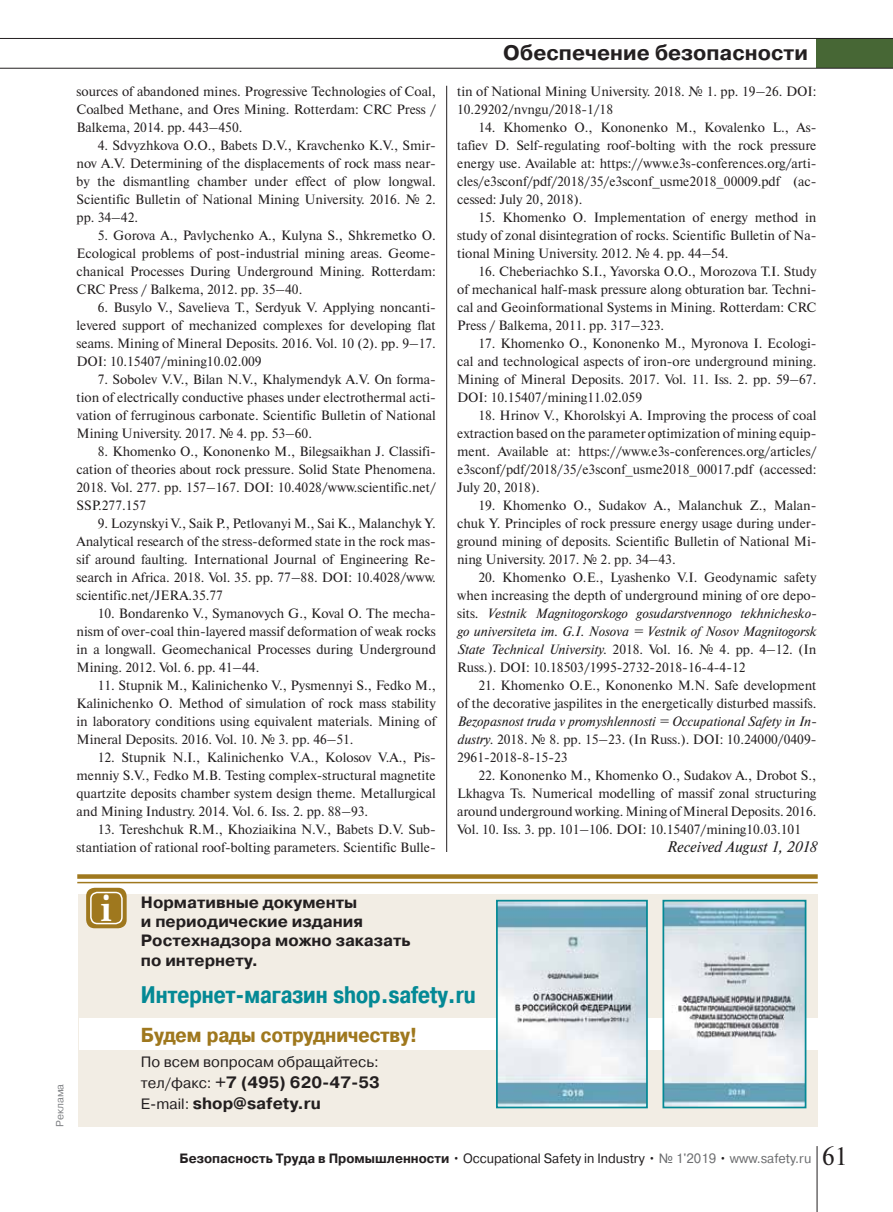
<style>
.page{position:relative;width:893px;height:1212px;background:#fff}
.page>*{position:absolute;margin:0;border:0;box-sizing:border-box;transform-origin:0 0}
.t1{font:700 36.75px "Zapf Elliptical 711 CBT";color:#fff}
.t2{font:700 24px "Pragmatica Cond C";color:#048995}
.t3{font:700 21px "Pragmatica C";color:#231f20}
.t4{font:700 20.25px "Pragmatica Cond C";color:#9f781e;scale:1.11 1}
.t5{font:700 16.5px/21px "Pragmatica C";color:#231f20}
.t6{font:700 16.35px/19px "Pragmatica C";color:#231f20}
.t7{font:italic 15.3px "Newton C";color:#231f20}
.t8{font:15px "Pragmatica C";color:#231f20}
.t9{font:13.5px/18px "Newton C";color:#231f20;text-align:justify}
.t10{font:italic 13.5px/18px "Newton C";color:#231f20;text-align:justify}
.t11{font:700 13.5px "Pragmatica C";color:#231f20;scale:.95 1}
.t12{font:10.5px "Pragmatica C";color:#808285}
.s1{font-style:italic}
.s2{font-style:normal}
.s3{font-weight:400;font-size:15px}
.s4{font-weight:400}
.s5{font-weight:400;color:#6d6e70}
.s6{font-family:"Newton C";font-weight:400;font-size:25.5px}
</style>
<div class="page">
<div style="left:816px;top:39px;width:77px;height:29px;background:#476735"></div>
<hr style="left:817px;top:1146px;width:1px;height:66px;background:#231f20">
<hr style="left:0;top:38px;width:893px;height:1px;background:#231f20">
<hr style="left:0;top:68px;width:893px;height:1px;background:#231f20">
<hr style="left:446px;top:86px;width:1px;height:1041px;background:#231f20">
<div style="left:434px;top:853px;width:23px;height:276px;background:#fff"></div>
<div style="left:78px;top:894px;width:740px;height:233px;background:#f2ede4"></div>
<div style="left:77px;top:874px;width:741px;height:5px;background:#9f781e"></div>
<hr style="left:77px;top:882px;width:741px;height:1px;background:#9f781e">
<div style="left:86px;top:888px;width:41px;height:40px;background:#9f781e;border-radius:9px"></div>
<div style="left:90px;top:892px;width:33px;height:32px;border:2px solid #fff;border-radius:7px"></div>
<div style="left:79px;top:1018px;width:739px;height:32px;background:#fff"></div>
<img style="left:499px;top:903px;width:146px;height:202px">
<div style="left:496px;top:900px;width:152px;height:208px;border:2px solid #048995"></div>
<img style="left:665px;top:903px;width:138px;height:202px">
<div style="left:662px;top:900px;width:144px;height:208px;border:2px solid #048995"></div>
<p class="t9" style="left:77px;top:83px;width:361px">sources of abandoned mines. Progressive Technologies of Coal, Coalbed Methane, and Ores Mining. Rotterdam: CRC Press / Balkema, 2014. pp. 443–450.</p>
<p class="t9" style="left:77px;top:137px;width:361px;text-indent:21px">4. Sdvyzhkova O.O., Babets D.V., Kravchenko K.V., Smir&shy;nov A.V. Determining of the displacements of rock mass near&shy;by the dismantling chamber under effect of plow longwal.<br>Scientific Bulletin of National Mining University. 2016. № 2. pp. 34–42.</p>
<p class="t9" style="left:77px;top:227px;width:361px;text-indent:21px">5. Gorova A., Pavlychenko A., Kulyna S., Shkremetko O.<br>Ecological problems of post-industrial mining areas. Geome&shy;chanical Processes During Underground Mining. Rotterdam:<br>CRC Press / Balkema, 2012. pp. 35–40.</p>
<p class="t9" style="left:77px;top:299px;width:361px;text-indent:21px">6. Busylo V., Savelieva T., Serdyuk V. Applying noncanti&shy;levered support of mechanized complexes for developing flat seams. Mining of Mineral Deposits. 2016. Vol. 10 (2). pp. 9–17.<br>DOI: 10.15407/mining10.02.009</p>
<p class="t9" style="left:77px;top:371px;width:361px;text-indent:21px">7. Sobolev V.V., Bilan N.V., Khalymendyk A.V. Оn forma&shy;tion of electrically conductive phases under electrothermal acti&shy;vation of ferruginous carbonate. Scientific Bulletin of National Mining University. 2017. № 4. pp. 53–60.</p>
<p class="t9" style="left:77px;top:443px;width:361px;text-indent:21px">8. Khomenko O., Kononenko M., Bilegsaikhan J. Classifi&shy;cation of theories about rock pressure. Solid State Phenomena.<br>2018. Vol. 277. pp. 157–167. DOI: 10.4028/www.scientific.net/ SSP.277.157</p>
<p class="t9" style="left:77px;top:515px;width:361px;text-indent:21px">9. Lozynskyi V., Saik P., Petlovanyi M., Sai K., Malanchyk Y.<br>Analytical research of the stress-deformed state in the rock mas&shy;sif around faulting. International Journal of Engineering Re&shy;search in Africa. 2018. Vol. 35. pp. 77–88. DOI: 10.4028/www. scientific.net/JERA.35.77</p>
<p class="t9" style="left:77px;top:605px;width:361px;text-indent:21px">10. Bondarenko V., Symanovych G., Koval O. The mecha&shy;nism of over-coal thin-layered massif deformation of weak rocks in a longwall. Geomechanical Processes during Underground Mining. 2012. Vol. 6. pp. 41–44.</p>
<p class="t9" style="left:77px;top:677px;width:361px;text-indent:21px">11. Stupnik M., Kalinichenko V., Pysmennyi S., Fedko M., Kalinichenko O. Method of simulation of rock mass stability in laboratory conditions using equivalent materials. Mining of Mineral Deposits. 2016. Vol. 10. № 3. pp. 46–51.</p>
<p class="t9" style="left:77px;top:749px;width:361px;text-indent:21px">12. Stupnik N.I., Kalinichenko V.A., Kolosov V.A., Pis&shy;menniy S.V., Fedko M.B. Testing complex-structural magnetite quartzite deposits chamber system design theme. Metallurgical and Mining Industry. 2014. Vol. 6. Iss. 2. pp. 88–93.</p>
<p class="t9" style="left:77px;top:821px;width:361px;text-align:right">13. Tereshchuk R.M., Khoziaikina N.V., Babets D.V. Sub&shy;stantiation of rational roof-bolting parameters. Scientific Bulle-</p>
<h3 class="t3" style="left:503px;top:45px;width:306px">Обеспечение безопасности</h3>
<p class="t9" style="left:457px;top:83px;width:361px">tin of National Mining University. 2018. № 1. pp. 19–26. DOI:<br>10.29202/nvngu/2018-1/18</p>
<p class="t9" style="left:457px;top:119px;width:361px;text-indent:21px">14. Khomenko O., Kononenko M., Kovalenko L., As&shy;tafiev D. Self-regulating roof-bolting with the rock pressure energy use. Available at: https://www.e3s-conferences.org/arti&shy;cles/e3sconf/pdf/2018/35/e3sconf_usme2018_00009.pdf (ac&shy;cessed: July 20, 2018).</p>
<p class="t9" style="left:457px;top:209px;width:361px;text-indent:21px">15. Khomenko O. Implementation of energy method in study of zonal disintegration of rocks. Scientific Bulletin of Na&shy;tional Mining University. 2012. № 4. pp. 44–54.</p>
<p class="t9" style="left:457px;top:263px;width:361px;text-indent:21px">16. Cheberiachko S.I., Yavorska O.O., Morozova T.I. Study of mechanical half-mask pressure along obturation bar. Techni&shy;cal and Geoinformational Systems in Mining. Rotterdam: CRC Press / Balkema, 2011. pp. 317–323.</p>
<p class="t9" style="left:457px;top:335px;width:361px;text-indent:21px">17. Khomenko O., Kononenko M., Myronova I. Ecologi&shy;cal and technological aspects of iron-ore underground mining.<br>Mining of Mineral Deposits. 2017. Vol. 11. Iss. 2. pp. 59–67.<br>DOI: 10.15407/mining11.02.059</p>
<p class="t9" style="left:457px;top:407px;width:361px;text-indent:21px">18. Hrinov V., Khorolskyi A. Improving the process of coal extraction based on the parameter optimization of mining equip&shy;ment. Available at: https://www.e3s-conferences.org/articles/ e3sconf/pdf/2018/35/e3sconf_usme2018_00017.pdf (accessed:<br>July 20, 2018).</p>
<p class="t9" style="left:457px;top:497px;width:361px;text-indent:21px">19. Khomenko O., Sudakov A., Malanchuk Z., Malan&shy;chuk Y. Principles of rock pressure energy usage during under&shy;ground mining of deposits. Scientific Bulletin of National Mi&shy;ning University. 2017. № 2. pp. 34–43.</p>
<p class="t9" style="left:457px;top:569px;width:361px;text-indent:21px">20. Khomenko O.E., Lyashenko V.I. Geodynamic safety when increasing the depth of underground mining of ore depo&shy;sits. <span class="s1">Vestnik Magnitogorskogo gosudarstvennogo tekhnichesko&shy;go universiteta im. G.I. Nosova = Vestnik of Nosov Magnitogorsk State Technical University.</span> 2018. Vol. 16. № 4. pp. 4–12. (In Russ.). DOI: 10.18503/1995-2732-2018-16-4-4-12</p>
<p class="t9" style="left:457px;top:677px;width:361px;text-align:right">21. Khomenko O.E., Kononenko M.N. Safe development<br>of the decorative jaspilites in the energetically disturbed massifs.</p>
<p class="t10" style="left:457px;top:713px;width:361px">Bezopasnost truda v promyshlennosti = Occupational Safety in In&shy;dustry. <span class="s2">2018. № 8. pp. 15–23. (In Russ.). DOI: 10.24000/0409- 2961-2018-8-15-23</span></p>
<p class="t9" style="left:457px;top:767px;width:361px;text-indent:21px">22. Kononenko M., Khomenko O., Sudakov А., Drobot S., Lkhagva Ts. Numerical modelling of massif zonal structuring around underground working. Mining of Mineral Deposits. 2016.<br>Vol. 10. Iss. 3. pp. 101–106. DOI: 10.15407/mining10.03.101</p>
<p class="t7" style="left:666px;top:841px;width:151px">Received August 1, 2018</p>
<p class="t12" style="left:56px;top:1127px;width:44px;rotate:-90deg">Реклама</p>
<h1 class="t1" style="left:100px;top:889px;width:14px">i</h1>
<p class="t6" style="left:141px;top:895px;width:271px">Нормативные документы<br>и периодические издания<br>Ростехнадзора можно заказать по интернету.</p>
<h2 class="t2" style="left:141px;top:985px;width:336px">Интернет-магазин shop.safety.ru</h2>
<h3 class="t4" style="left:141px;top:1028px;width:251px">Будем рады сотрудничеству!</h3>
<p class="t8" style="left:141px;top:1056px;width:239px">По всем вопросам обращайтесь:</p>
<p class="t5" style="left:141px;top:1074px;width:240px"><span class="s3">тел/факс:</span> +7 (495) 620-47-53<br><span class="s3">E-mail:</span> shop@safety.ru</p>
<p class="t11" style="left:180px;top:1153px;width:705px">Безопасность Труда в Промышленности <span class="s4">• Occupational Safety in Industry •</span> <span class="s5">№ 1'2019</span> <span class="s4">•</span> <span class="s5">www.safety.ru</span> <span class="s6">61</span></p>
</div>
